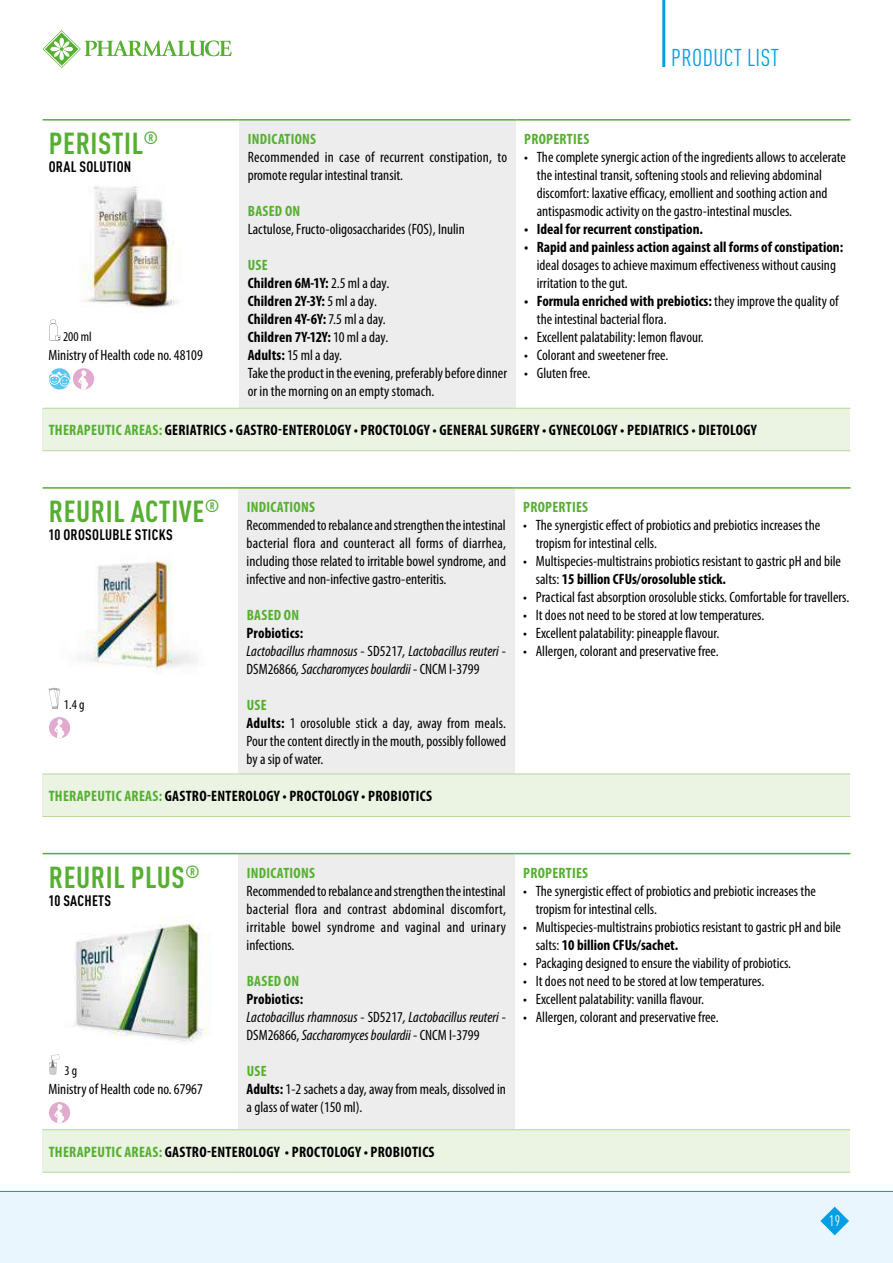
<style>
.page{position:relative;width:893px;height:1263px;background:#fff}
.page>*{position:absolute;margin:0;border:0;box-sizing:border-box;transform-origin:0 0}
.t1{font:700 condensed 30px "DIN Pro";letter-spacing:.02em;color:#56af31}
.t2{font:condensed 24px "DIN Pro";letter-spacing:.02em;color:#009fe3}
.t3{font:700 condensed 15.15px "Myriad Pro";letter-spacing:.02em;color:#000}
.t4{font:condensed 15px/18px "Myriad Pro";color:#000}
.t5{font:italic condensed 15px/18px "Myriad Pro";color:#000}
.t6{font:700 condensed 15px "Myriad Pro";letter-spacing:.02em;color:#56af31}
.t7{font:700 condensed 15px "Myriad Pro";color:#000}
.t8{font:700 condensed 15px "DIN Pro";letter-spacing:.02em;color:#000}
.t9{font:condensed 15px "DIN Pro";color:#fff}
.t10{font:condensed 13.5px "Myriad Pro";color:#000}
.s1{font-weight:700;color:#56af31}
.s2{font-weight:700}
.s3{color:#56af31}
.s4{font-weight:700;font-style:normal}
.s5{font-style:normal}
</style>
<div class="page">
<div style="left:0;top:1191px;width:893px;height:72px;background:#eaf6fe"></div>
<hr style="left:0;top:1191px;width:893px;height:1px;background:#009fe3">
<svg style="left:43px;top:30px;width:189px;height:38px"></svg>
<svg style="left:820px;top:1207px;width:29px;height:28px"></svg>
<hr style="left:662px;top:0;width:3px;height:67px;background:#009fe3">
<div style="left:239px;top:120px;width:277px;height:288px;background:#ededed"></div>
<div style="left:43px;top:408px;width:807px;height:43px;background:#ebf3e3"></div>
<hr style="left:43px;top:119px;width:196px;height:2px;background:#56af31">
<hr style="left:239px;top:119px;width:277px;height:2px;background:#56af31">
<hr style="left:516px;top:119px;width:334px;height:2px;background:#56af31">
<hr style="left:43px;top:408px;width:196px;height:1px;background:#b8d79b">
<hr style="left:43px;top:450px;width:196px;height:1px;background:#b8d79b">
<hr style="left:239px;top:450px;width:277px;height:1px;background:#b8d79b">
<hr style="left:516px;top:450px;width:334px;height:1px;background:#b8d79b">
<hr style="left:239px;top:408px;width:277px;height:1px;background:#b8d79b">
<hr style="left:516px;top:408px;width:334px;height:1px;background:#b8d79b">
<img style="left:82px;top:186px;width:95px;height:123px">
<svg style="left:49px;top:320px;width:12px;height:21px"></svg>
<svg style="left:49px;top:368px;width:46px;height:22px"></svg>
<div style="left:238px;top:488px;width:276px;height:286px;background:#ededed"></div>
<div style="left:43px;top:774px;width:807px;height:42px;background:#ebf3e3"></div>
<hr style="left:43px;top:487px;width:195px;height:2px;background:#56af31">
<hr style="left:238px;top:487px;width:276px;height:2px;background:#56af31">
<hr style="left:514px;top:487px;width:336px;height:2px;background:#56af31">
<hr style="left:43px;top:773px;width:195px;height:1px;background:#b8d79b">
<hr style="left:43px;top:816px;width:195px;height:1px;background:#b8d79b">
<hr style="left:238px;top:816px;width:276px;height:1px;background:#b8d79b">
<hr style="left:514px;top:816px;width:336px;height:1px;background:#b8d79b">
<hr style="left:238px;top:773px;width:276px;height:1px;background:#b8d79b">
<hr style="left:514px;top:773px;width:336px;height:1px;background:#b8d79b">
<img style="left:84px;top:561px;width:114px;height:109px">
<svg style="left:49px;top:688px;width:11px;height:21px"></svg>
<svg style="left:49px;top:717px;width:22px;height:22px"></svg>
<div style="left:238px;top:854px;width:276px;height:276px;background:#ededed"></div>
<div style="left:43px;top:1130px;width:807px;height:42px;background:#ebf3e3"></div>
<hr style="left:43px;top:853px;width:195px;height:1px;background:#56af31">
<hr style="left:238px;top:853px;width:276px;height:1px;background:#56af31">
<hr style="left:514px;top:853px;width:336px;height:1px;background:#56af31">
<hr style="left:43px;top:1129px;width:195px;height:1px;background:#b8d79b">
<hr style="left:43px;top:1172px;width:195px;height:1px;background:#b8d79b">
<hr style="left:238px;top:1172px;width:276px;height:1px;background:#b8d79b">
<hr style="left:514px;top:1172px;width:336px;height:1px;background:#b8d79b">
<hr style="left:238px;top:1129px;width:276px;height:1px;background:#b8d79b">
<hr style="left:514px;top:1129px;width:336px;height:1px;background:#b8d79b">
<img style="left:73px;top:916px;width:134px;height:126px">
<svg style="left:49px;top:1054px;width:11px;height:20px"></svg>
<svg style="left:49px;top:1102px;width:22px;height:22px"></svg>
<h1 class="t1" style="left:49px;top:121px;width:111px">PERISTIL<sup>®</sup></h1>
<p class="t8" style="left:49px;top:155px;width:84px">ORAL SOLUTION</p>
<p class="t10" style="left:63px;top:328px;width:30px">200 ml</p>
<p class="t4" style="left:49px;top:346px;width:156px">Ministry of Health code no. 48109</p>
<h2 class="t2" style="left:671px;top:40px;width:109px">PRODUCT LIST</h2>
<p class="t6" style="left:248px;top:129px;width:70px">INDICATIONS</p>
<p class="t4" style="left:248px;top:148px;width:261px">Recommended in case of recurrent constipation, to promote regular intestinal transit.</p>
<p class="t6" style="left:248px;top:201px;width:54px">BASED ON</p>
<p class="t4" style="left:248px;top:220px;width:219px">Lactulose, Fructo-oligosaccharides (FOS), Inulin</p>
<p class="t4" style="left:248px;top:256px;width:261px"><span class="s1">USE<br></span><span class="s2">Children 6M-1Y:</span> 2.5 ml a day.<br><span class="s2">Children 2Y-3Y:</span> 5 ml a day.<br><span class="s2">Children 4Y-6Y:</span> 7.5 ml a day.<br><span class="s2">Children 7Y-12Y:</span> 10 ml a day.<br><span class="s2">Adults:</span> 15 ml a day.<br>Take the product in the evening, preferably before dinner or in the morning on an empty stomach.</p>
<p class="t6" style="left:524px;top:129px;width:67px">PROPERTIES</p>
<p class="t4" style="left:537px;top:148px;width:311px;text-indent:-13px">• The complete synergic action of the ingredients allows to accelerate the intestinal transit, softening stools and relieving abdominal discomfort: laxative efficacy, emollient and soothing action and antispasmodic activity on the gastro-intestinal muscles.</p>
<p class="t7" style="left:524px;top:219px;width:181px">• Ideal for recurrent constipation.</p>
<p class="t7" style="left:524px;top:237px;width:321px">• Rapid and painless action against all forms of constipation:</p>
<p class="t4" style="left:537px;top:256px;width:301px">ideal dosages to achieve maximum effectiveness without causing irritation to the gut.</p>
<p class="t4" style="left:537px;top:292px;width:303px;text-indent:-13px"><span class="s2">• Formula enriched with prebiotics:</span> they improve the quality of the intestinal bacterial flora.</p>
<p class="t4" style="left:524px;top:328px;width:181px">• Excellent palatability: lemon flavour.</p>
<p class="t4" style="left:524px;top:346px;width:146px">• Colorant and sweetener free.</p>
<p class="t4" style="left:524px;top:364px;width:68px">• Gluten free.</p>
<p class="t3" style="left:49px;top:421px;width:710px"><span class="s3">THERAPEUTIC AREAS:</span> GERIATRICS • GASTRO-ENTEROLOGY • PROCTOLOGY • GENERAL SURGERY • GYNECOLOGY • PEDIATRICS • DIETOLOGY</p>
<h1 class="t1" style="left:49px;top:489px;width:172px">REURIL ACTIVE<sup>®</sup></h1>
<p class="t8" style="left:49px;top:523px;width:126px">10 OROSOLUBLE STICKS</p>
<p class="t10" style="left:64px;top:696px;width:22px">1.4 g</p>
<p class="t6" style="left:247px;top:497px;width:70px">INDICATIONS</p>
<p class="t4" style="left:247px;top:516px;width:261px;text-align:justify">Recommended to rebalance and strengthen the intestinal bacterial flora and counteract all forms of diarrhea, including those related to irritable bowel syndrome, and infective and non-infective gastro-enteritis.</p>
<p class="t6" style="left:247px;top:605px;width:54px">BASED ON</p>
<p class="t5" style="left:247px;top:624px;width:261px"><span class="s4">Probiotics:<br></span>Lactobacillus rhamnosus <span class="s5">- SD5217</span>, Lactobacillus reuteri <span class="s5">-<br>DSM26866</span>, Saccharomyces boulardii <span class="s5">- CNCM I-3799</span></p>
<p class="t4" style="left:247px;top:696px;width:261px"><span class="s1">USE<br></span><span class="s2">Adults:</span> 1 orosoluble stick a day, away from meals.<br>Pour the content directly in the mouth, possibly followed by a sip of water.</p>
<p class="t3" style="left:49px;top:786px;width:385px"><span class="s3">THERAPEUTIC AREAS:</span> GASTRO-ENTEROLOGY • PROCTOLOGY • PROBIOTICS</p>
<p class="t6" style="left:523px;top:497px;width:67px">PROPERTIES</p>
<p class="t4" style="left:536px;top:516px;width:286px;text-indent:-13px">• The synergistic effect of probiotics and prebiotics increases the tropism for intestinal cells.</p>
<p class="t4" style="left:536px;top:552px;width:307px;text-indent:-13px">• Multispecies-multistrains probiotics resistant to gastric pH and bile salts: <span class="s2">15 billion CFUs/orosoluble stick.</span></p>
<p class="t4" style="left:523px;top:588px;width:328px">• Practical fast absorption orosoluble sticks. Comfortable for travellers.</p>
<p class="t4" style="left:523px;top:606px;width:243px">• It does not need to be stored at low temperatures.</p>
<p class="t4" style="left:523px;top:624px;width:198px">• Excellent palatability: pineapple flavour.</p>
<p class="t4" style="left:523px;top:642px;width:197px">• Allergen, colorant and preservative free.</p>
<h1 class="t1" style="left:49px;top:854px;width:153px">REURIL PLUS<sup>®</sup></h1>
<p class="t8" style="left:49px;top:889px;width:64px">10 SACHETS</p>
<p class="t10" style="left:64px;top:1062px;width:14px">3 g</p>
<p class="t4" style="left:49px;top:1080px;width:156px">Ministry of Health code no. 67967</p>
<p class="t6" style="left:247px;top:863px;width:70px">INDICATIONS</p>
<p class="t4" style="left:247px;top:881px;width:261px;text-align:justify">Recommended to rebalance and strengthen the intestinal bacterial flora and contrast abdominal discomfort, irritable bowel syndrome and vaginal and urinary infections.</p>
<p class="t6" style="left:247px;top:971px;width:54px">BASED ON</p>
<p class="t5" style="left:247px;top:989px;width:261px"><span class="s4">Probiotics:<br></span>Lactobacillus rhamnosus <span class="s5">- SD5217</span>, Lactobacillus reuteri <span class="s5">-<br>DSM26866,</span> Saccharomyces boulardii <span class="s5">- CNCM I-3799</span></p>
<p class="t4" style="left:247px;top:1061px;width:261px"><span class="s1">USE<br></span><span class="s2">Adults:</span> 1-2 sachets a day, away from meals, dissolved in a glass of water (150 ml).</p>
<p class="t3" style="left:49px;top:1142px;width:387px"><span class="s3">THERAPEUTIC AREAS:</span> GASTRO-ENTEROLOGY • PROCTOLOGY • PROBIOTICS</p>
<p class="t6" style="left:523px;top:863px;width:67px">PROPERTIES</p>
<p class="t4" style="left:536px;top:881px;width:282px;text-indent:-13px">• The synergistic effect of probiotics and prebiotic increases the tropism for intestinal cells.</p>
<p class="t4" style="left:536px;top:917px;width:307px;text-indent:-13px">• Multispecies-multistrains probiotics resistant to gastric pH and bile salts: <span class="s2">10 billion CFUs/sachet.</span></p>
<p class="t4" style="left:523px;top:953px;width:270px">• Packaging designed to ensure the viability of probiotics.</p>
<p class="t4" style="left:523px;top:971px;width:243px">• It does not need to be stored at low temperatures.</p>
<p class="t4" style="left:523px;top:989px;width:182px">• Excellent palatability: vanilla flavour.</p>
<p class="t4" style="left:523px;top:1007px;width:197px">• Allergen, colorant and preservative free.</p>
<p class="t9" style="left:829px;top:1210px;width:12px">19</p>
</div>
